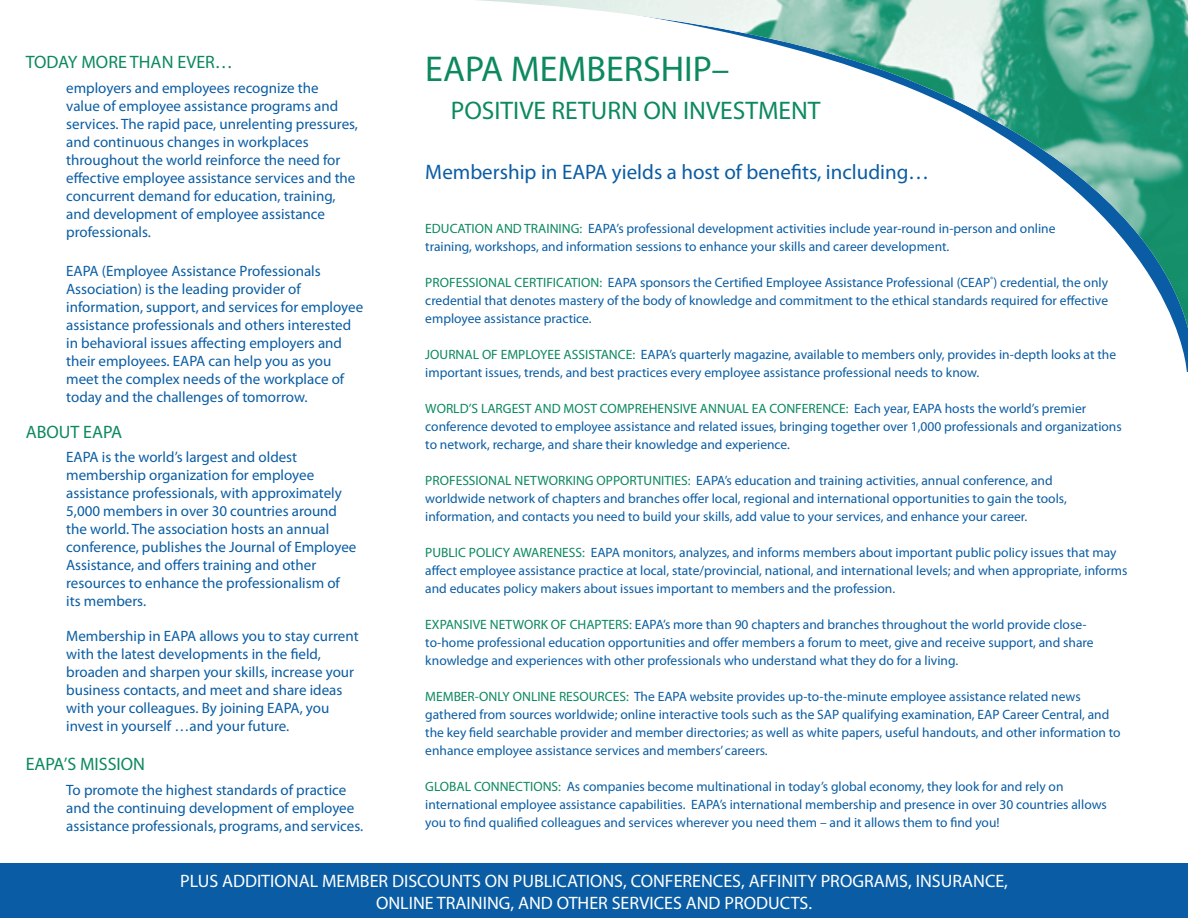
<style>
.page{position:relative;width:1188px;height:918px;background:#fff}
.page>*{position:absolute;margin:0;border:0;box-sizing:border-box;transform-origin:0 0}
.t1{font:36px "Myriad Pro";color:#0c895f}
.t2{font:25.5px "Myriad Pro";color:#0c895f}
.t3{font:21px "Myriad Pro";color:#0a5da4}
.t4{font:18px/21.6px "Myriad Pro";color:#fff;text-align:center}
.t5{font:18px "Myriad Pro";color:#0c895f}
.t6{font:15px/18px "Myriad Pro";color:#0a5da4}
.t7{font:13.5px/18px "Myriad Pro";color:#0a5da4}
.s1{color:#0c895f}
</style>
<div class="page">
<div style="left:0;top:864px;width:1188px;height:54px;background:#0a5da4"></div>
<img style="left:477px;top:0;width:711px;height:328px">
<h3 class="t5" style="left:26px;top:51px;width:209px">TODAY MORE THAN EVER…</h3>
<p class="t6" style="left:66px;top:78px;width:293px">employers and employees recognize the<br>value of employee assistance programs and services. The rapid pace, unrelenting pressures, and continuous changes in workplaces throughout the world reinforce the need for effective employee assistance services and the concurrent demand for education, training, and development of employee assistance professionals.</p>
<p class="t6" style="left:66px;top:261px;width:298px">EAPA (Employee Assistance Professionals Association) is the leading provider of information, support, and services for employee assistance professionals and others interested in behavioral issues affecting employers and their employees. EAPA can help you as you meet the complex needs of the workplace of today and the challenges of tomorrow.</p>
<h3 class="t5" style="left:26px;top:420px;width:98px">ABOUT EAPA</h3>
<p class="t6" style="left:66px;top:448px;width:292px">EAPA is the world’s largest and oldest membership organization for employee assistance professionals, with approximately 5,000 members in over 30 countries around the world. The association hosts an annual conference, publishes the Journal of Employee Assistance, and offers training and other resources to enhance the professionalism of its members.</p>
<p class="t6" style="left:66px;top:626px;width:294px">Membership in EAPA allows you to stay current with the latest developments in the field, broaden and sharpen your skills, increase your business contacts, and meet and share ideas with your colleagues. By joining EAPA, you invest in yourself …and your future.</p>
<h3 class="t5" style="left:26px;top:753px;width:121px">EAPA’S MISSION</h3>
<p class="t6" style="left:66px;top:781px;width:298px">To promote the highest standards of practice and the continuing development of employee assistance professionals, programs, and services.</p>
<h1 class="t1" style="left:425px;top:47px;width:306px">EAPA MEMBERSHIP–</h1>
<h2 class="t2" style="left:451px;top:94px;width:371px">POSITIVE RETURN ON INVESTMENT</h2>
<h3 class="t3" style="left:425px;top:159px;width:505px">Membership in EAPA yields a host of benefits, including…</h3>
<p class="t7" style="left:425px;top:219px;width:632px"><span class="s1">EDUCATION AND TRAINING:</span> EAPA’s professional development activities include year-round in-person and online training, workshops, and information sessions to enhance your skills and career development.</p>
<p class="t7" style="left:425px;top:273px;width:684px;text-align:justify"><span class="s1">PROFESSIONAL CERTIFICATION:</span> EAPA sponsors the Certified Employee Assistance Professional (CEAP<sup>®</sup>) credential, the only credential that denotes mastery of the body of knowledge and commitment to the ethical standards required for effective employee assistance practice.</p>
<p class="t7" style="left:425px;top:345px;width:692px"><span class="s1">JOURNAL OF EMPLOYEE ASSISTANCE:</span> EAPA’s quarterly magazine, available to members only, provides in-depth looks at the important issues, trends, and best practices every employee assistance professional needs to know.</p>
<p class="t7" style="left:425px;top:399px;width:698px"><span class="s1">WORLD’S LARGEST AND MOST COMPREHENSIVE ANNUAL EA CONFERENCE:</span> Each year, EAPA hosts the world’s premier conference devoted to employee assistance and related issues, bringing together over 1,000 professionals and organizations to network, recharge, and share their knowledge and experience.</p>
<p class="t7" style="left:425px;top:471px;width:643px"><span class="s1">PROFESSIONAL NETWORKING OPPORTUNITIES:</span> EAPA’s education and training activities, annual conference, and worldwide network of chapters and branches offer local, regional and international opportunities to gain the tools, information, and contacts you need to build your skills, add value to your services, and enhance your career.</p>
<p class="t7" style="left:425px;top:543px;width:704px"><span class="s1">PUBLIC POLICY AWARENESS:</span> EAPA monitors, analyzes, and informs members about important public policy issues that may affect employee assistance practice at local, state/provincial, national, and international levels; and when appropriate, informs and educates policy makers about issues important to members and the profession.</p>
<p class="t7" style="left:425px;top:615px;width:670px"><span class="s1">EXPANSIVE NETWORK OF CHAPTERS:</span> EAPA’s more than 90 chapters and branches throughout the world provide close&shy;to-home professional education opportunities and offer members a forum to meet, give and receive support, and share knowledge and experiences with other professionals who understand what they do for a living.</p>
<p class="t7" style="left:425px;top:687px;width:697px"><span class="s1">MEMBER-ONLY ONLINE RESOURCES:</span> The EAPA website provides up-to-the-minute employee assistance related news gathered from sources worldwide; online interactive tools such as the SAP qualifying examination, EAP Career Central, and the key field searchable provider and member directories; as well as white papers, useful handouts, and other information to enhance employee assistance services and members’ careers.</p>
<p class="t7" style="left:425px;top:777px;width:683px"><span class="s1">GLOBAL CONNECTIONS:</span> As companies become multinational in today’s global economy, they look for and rely on international employee assistance capabilities. EAPA’s international membership and presence in over 30 countries allows you to find qualified colleagues and services wherever you need them – and it allows them to find you!</p>
<h3 class="t4" style="left:180px;top:870px;width:829px">PLUS ADDITIONAL MEMBER DISCOUNTS ON PUBLICATIONS, CONFERENCES, AFFINITY PROGRAMS, INSURANCE,<br>ONLINE TRAINING, AND OTHER SERVICES AND PRODUCTS.</h3>
</div>
